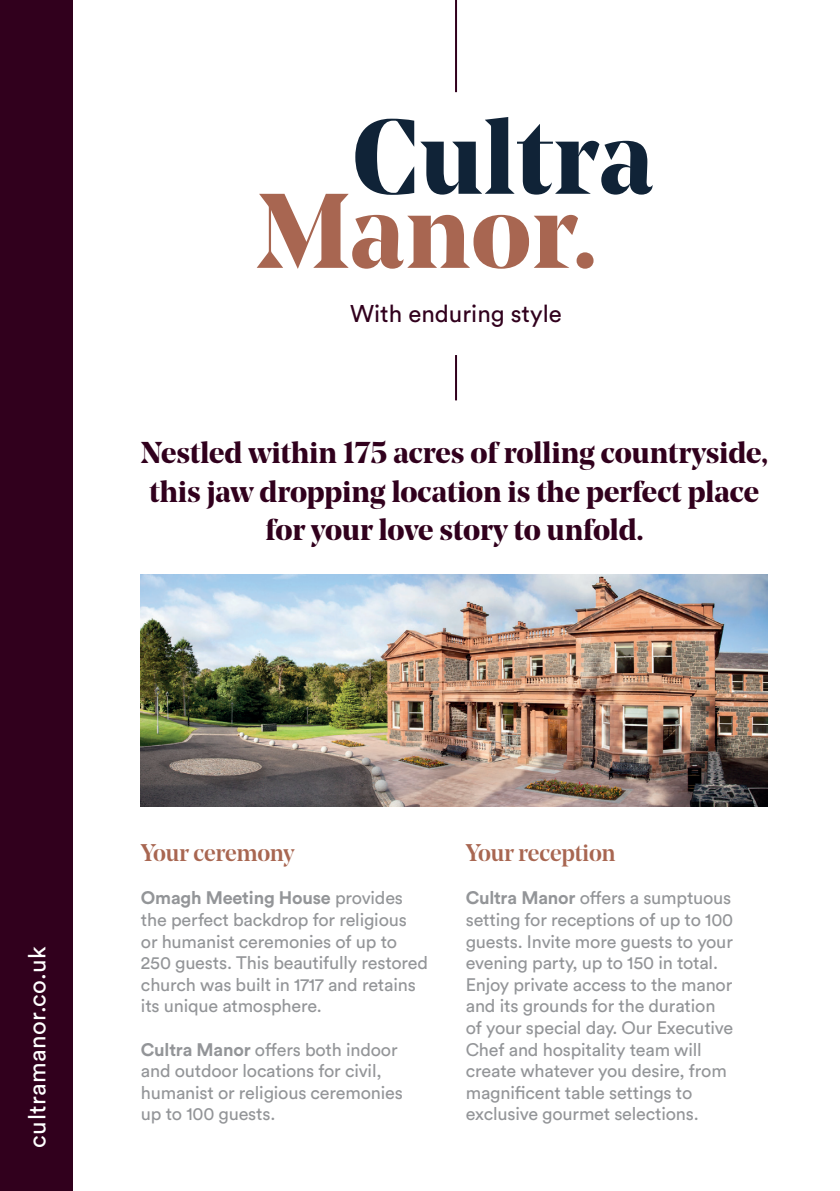
<style>
.page{position:relative;width:840px;height:1191px;background:#fff}
.page>*{position:absolute;margin:0;border:0;box-sizing:border-box;transform-origin:0 0}
.t1{font:700 30px/38.2px "Noe Display";color:#31001d;text-align:center}
.t2{font:500 24px "Noe Display";letter-spacing:-.015em;color:#a86651}
.t3{font:24px "Circular Std";letter-spacing:.02em;color:#fff}
.t4{font:24px "Circular Std";color:#31001d}
.t5{font:18px/21.6px "Circular Std";letter-spacing:-.01em;color:#939598}
.s1{font-weight:700}
</style>
<div class="page">
<div style="left:0;top:0;width:72px;height:1191px;background:#31001d"></div>
<img style="left:141px;top:574px;width:626px;height:232px">
<hr style="left:455px;top:0;width:2px;height:92px;background:#31001d">
<hr style="left:455px;top:355px;width:2px;height:45px;background:#31001d">
<svg style="left:257px;top:117px;width:395px;height:152px"></svg>
<div style="left:576px;top:252px;width:17px;height:17px;background:#a86651;border-radius:50%"></div>
<h2 class="t4" style="left:350px;top:299px;width:213px">With enduring style</h2>
<h1 class="t1" style="left:141px;top:433px;width:628px">Nestled within 175 acres of rolling countryside, this jaw dropping location is the perfect place for your love story to unfold.</h1>
<h2 class="t3" style="left:22px;top:1147px;width:203px;rotate:-90deg">cultramanor.co.uk</h2>
<h2 class="t2" style="left:141px;top:837px;width:155px">Your ceremony</h2>
<p class="t5" style="left:141px;top:887px;width:288px"><span class="s1">Omagh Meeting House</span> provides the perfect backdrop for religious<br>or humanist ceremonies of up to<br>250 guests. This beautifully restored church was built in 1717 and retains its unique atmosphere.</p>
<p class="t5" style="left:141px;top:1038px;width:263px"><span class="s1">Cultra Manor</span> offers both indoor and outdoor locations for civil, humanist or religious ceremonies up to 100 guests.</p>
<h2 class="t2" style="left:465px;top:837px;width:151px">Your reception</h2>
<p class="t5" style="left:465px;top:887px;width:269px"><span class="s1">Cultra Manor</span> offers a sumptuous setting for receptions of up to 100 guests. Invite more guests to your evening party, up to 150 in total.<br>Enjoy private access to the manor and its grounds for the duration of your special day. Our Executive<br>Chef and hospitality team will create whatever you desire, from magnificent table settings to exclusive gourmet selections.</p>
</div>
